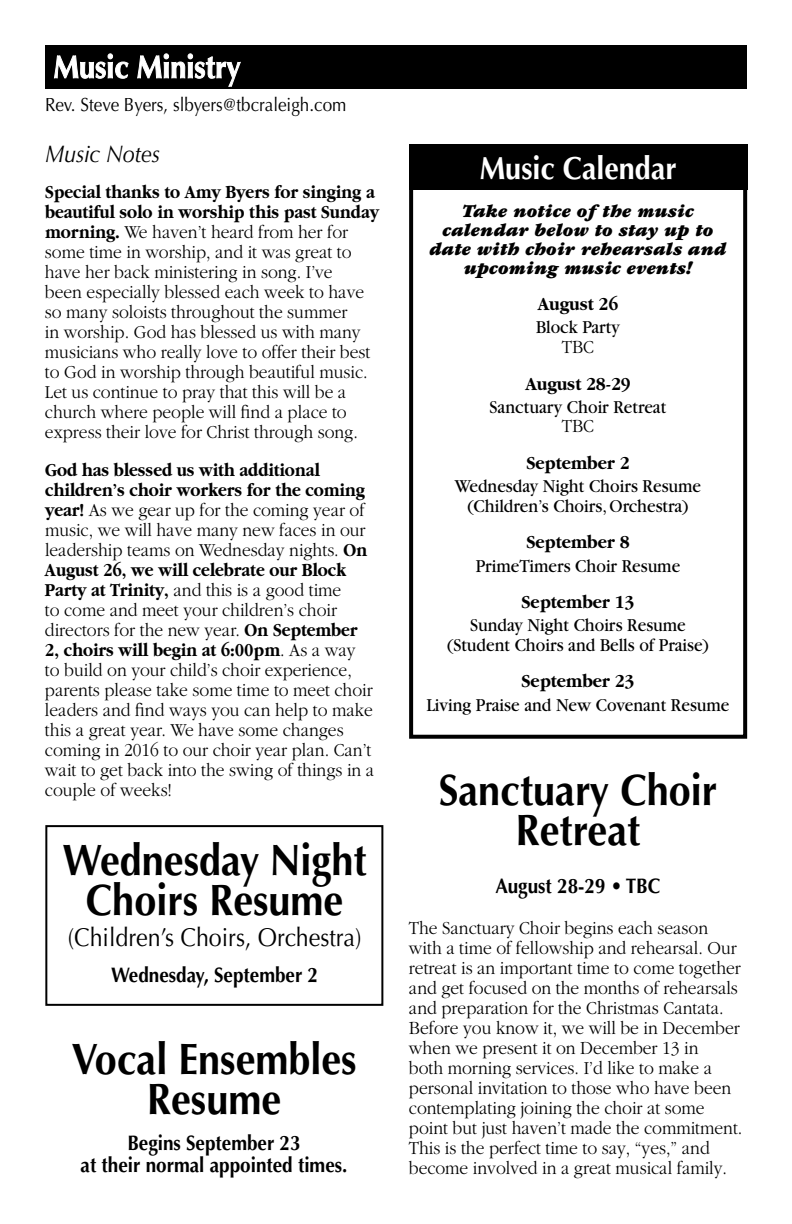
<style>
.page{position:relative;width:792px;height:1224px;background:#fff}
.page>*{position:absolute;margin:0;border:0;box-sizing:border-box;transform-origin:0 0}
.t1{font:700 44px/40px "Optima";color:#000;text-align:center;scale:.9 1}
.t2{font:700 32px "Optima";color:#fff;scale:.9 1}
.t3{font:25.8px "Optima";color:#000;scale:.9 1}
.t4{font:italic 24px "Optima";letter-spacing:-.005em;color:#000;scale:.9 1}
.t5{font:700 21px/22px "Optima";color:#000;text-align:center;scale:.9 1}
.t6{font:300 19px/20px "Garamond";color:#000;scale:.92 1}
.t7{font:19px/19.6px "Garamond";color:#000;text-align:center;scale:.92 1}
.t8{font:italic 900 19px/19px "Garamond";letter-spacing:.005em;color:#000;text-align:center;scale:.96 1}
.t9{font:700 19px "Garamond";color:#000;scale:.92 1}
.t10{font:19px "Optima";color:#000;scale:.9 1}
.s1{font-weight:700}
</style>
<div class="page">
<div style="left:45px;top:45px;width:702px;height:43px;background:#000"></div>
<svg style="left:54px;top:53px;width:75px;height:26px"></svg>
<svg style="left:137px;top:53px;width:104px;height:34px"></svg>
<div style="left:45px;top:825px;width:338px;height:181px;border:2px solid #000"></div>
<div style="left:409px;top:144px;width:338px;height:46px;background:#000"></div>
<div style="left:409px;top:144px;width:338px;height:595px;border:4px solid #000"></div>
<p class="t10" style="left:45px;top:94px;width:337px">Rev. Steve Byers, slbyers@tbcraleigh.com</p>
<p class="t4" style="left:45px;top:139px;width:130px">Music Notes</p>
<p class="t6" style="left:45px;top:182px;width:365px"><span class="s1">Special thanks to Amy Byers for singing a beautiful solo in worship this past Sunday morning.</span> We haven’t heard from her for some time in worship, and it was great to have her back ministering in song. I’ve<br>been especially blessed each week to have so many soloists throughout the summer<br>in worship. God has blessed us with many musicians who really love to offer their best to God in worship through beautiful music.<br>Let us continue to pray that this will be a church where people will find a place to express their love for Christ through song.</p>
<p class="t6" style="left:45px;top:460px;width:359px"><span class="s1">God has blessed us with additional children’s choir workers for the coming year!</span> As we gear up for the coming year of music, we will have many new faces in our leadership teams on Wednesday nights. <span class="s1">On August 26, we will celebrate our Block Party at Trinity,</span> and this is a good time<br>to come and meet your children’s choir directors for the new year. <span class="s1">On September 2, choirs will begin at 6:00pm</span>. As a way to build on your child’s choir experience, parents please take some time to meet choir leaders and find ways you can help to make this a great year. We have some changes coming in 2016 to our choir year plan. Can’t wait to get back into the swing of things in a couple of weeks!</p>
<h1 class="t1" style="left:63px;top:841px;width:339px">Wednesday Night<br>Choirs Resume</h1>
<h3 class="t3" style="left:68px;top:922px;width:328px">(Children’s Choirs, Orchestra)</h3>
<p class="t5" style="left:111px;top:965px;width:232px">Wednesday, September 2</p>
<h1 class="t1" style="left:71px;top:1040px;width:319px">Vocal Ensembles<br>Resume</h1>
<p class="t5" style="left:81px;top:1132px;width:298px">Begins September 23<br>at their normal appointed times.</p>
<h2 class="t2" style="left:480px;top:149px;width:220px">Music Calendar</h2>
<p class="t8" style="left:429px;top:202px;width:311px">Take notice of the music calendar below to stay up to date with choir rehearsals and upcoming music events!</p>
<p class="t9" style="left:538px;top:294px;width:89px">August 26</p>
<p class="t7" style="left:536px;top:318px;width:93px">Block Party</p>
<p class="t6" style="left:562px;top:337px;width:36px">TBC</p>
<p class="t9" style="left:525px;top:373px;width:116px">August 28-29</p>
<p class="t7" style="left:490px;top:397px;width:194px">Sanctuary Choir Retreat</p>
<p class="t6" style="left:562px;top:417px;width:36px">TBC</p>
<p class="t9" style="left:526px;top:452px;width:114px">September 2</p>
<p class="t7" style="left:455px;top:477px;width:269px">Wednesday Night Choirs Resume (Children’s Choirs, Orchestra)</p>
<p class="t9" style="left:526px;top:532px;width:114px">September 8</p>
<p class="t7" style="left:476px;top:556px;width:224px">PrimeTimers Choir Resume</p>
<p class="t9" style="left:522px;top:591px;width:124px">September 13</p>
<p class="t7" style="left:447px;top:616px;width:286px">Sunday Night Choirs Resume (Student Choirs and Bells of Praise)</p>
<p class="t9" style="left:522px;top:671px;width:124px">September 23</p>
<p class="t7" style="left:426px;top:695px;width:331px">Living Praise and New Covenant Resume</p>
<h1 class="t1" style="left:439px;top:771px;width:311px">Sanctuary Choir<br>Retreat</h1>
<p class="t5" style="left:496px;top:875px;width:185px">August 28-29 • TBC</p>
<p class="t6" style="left:409px;top:918px;width:364px">The Sanctuary Choir begins each season with a time of fellowship and rehearsal. Our retreat is an important time to come together and get focused on the months of rehearsals and preparation for the Christmas Cantata.<br>Before you know it, we will be in December when we present it on December 13 in<br>both morning services. I’d like to make a personal invitation to those who have been contemplating joining the choir at some point but just haven’t made the commitment.<br>This is the perfect time to say, “yes,” and become involved in a great musical family.</p>
</div>
